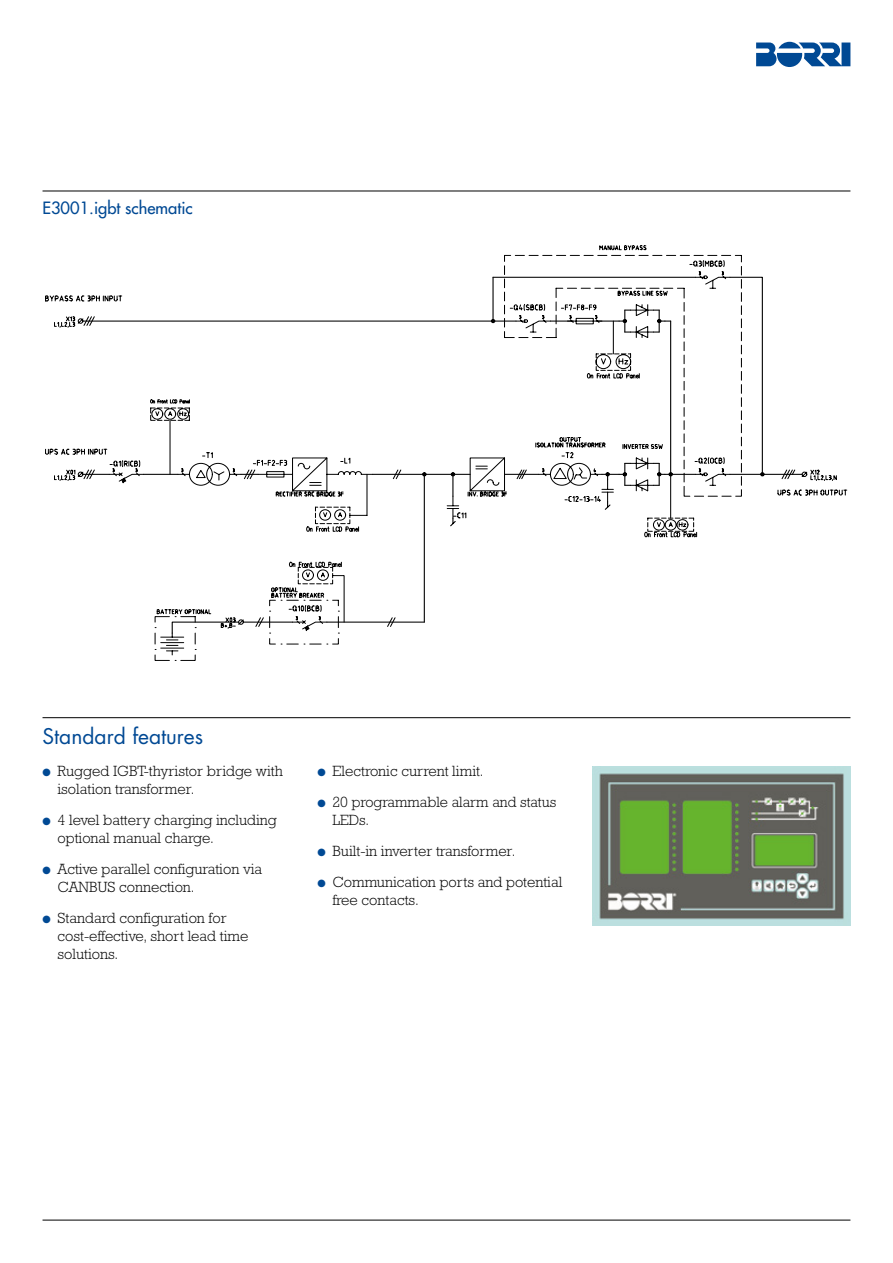
<style>
.page{position:relative;width:893px;height:1263px;background:#fff}
.page>*{position:absolute;margin:0;border:0;box-sizing:border-box;transform-origin:0 0}
.t1{font:21px "Futura Std";color:#004994}
.t2{font:500 16.5px "Futura Std";color:#004994}
.t3{font:300 15px/18px "Rockwell Std";color:#000}
.s1{color:#004994}
</style>
<div class="page">
<svg style="left:756px;top:42px;width:94px;height:25px"></svg>
<hr style="left:43px;top:1220px;width:807px;height:1px;background:#000">
<hr style="left:43px;top:191px;width:807px;height:1px;background:#000">
<hr style="left:376px;top:752px;width:78px;height:1px;background:#000">
<hr style="left:406px;top:738px;width:48px;height:1px;background:#000">
<hr style="left:43px;top:764px;width:807px;height:1px;background:#000">
<hr style="left:376px;top:723px;width:257px;height:1px;background:#000">
<hr style="left:43px;top:709px;width:807px;height:1px;background:#000">
<hr style="left:43px;top:243px;width:807px;height:1px;background:#000">
<hr style="left:43px;top:775px;width:807px;height:1px;background:#000">
<hr style="left:730px;top:474px;width:72px;height:1px;background:#000">
<svg style="left:155px;top:245px;width:587px;height:416px"></svg>
<svg style="left:54px;top:289px;width:711px;height:345px"></svg>
<img style="left:592px;top:767px;width:258px;height:159px">
<hr style="left:43px;top:717px;width:807px;height:1px;background:#000">
<p class="t2" style="left:43px;top:197px;width:152px">E3001.igbt schematic</p>
<h1 class="t1" style="left:43px;top:723px;width:162px">Standard features</h1>
<p class="t3" style="left:58px;top:762px;width:227px;text-indent:-15px"><span class="s1">●</span> Rugged IGBT-thyristor bridge with isolation transformer.</p>
<p class="t3" style="left:58px;top:811px;width:221px;text-indent:-15px"><span class="s1">●</span> 4 level battery charging including optional manual charge.</p>
<p class="t3" style="left:58px;top:860px;width:206px;text-indent:-15px"><span class="s1">●</span> Active parallel configuration via<br>CANBUS connection.</p>
<p class="t3" style="left:58px;top:909px;width:192px;text-indent:-15px"><span class="s1">●</span> Standard configuration for cost-effective, short lead time solutions.</p>
<p class="t3" style="left:317px;top:762px;width:168px"><span class="s1">●</span> Electronic current limit.</p>
<p class="t3" style="left:332px;top:793px;width:225px;text-indent:-15px"><span class="s1">●</span> 20 programmable alarm and status<br>LEDs.</p>
<p class="t3" style="left:317px;top:842px;width:200px"><span class="s1">●</span> Built-in inverter transformer.</p>
<p class="t3" style="left:332px;top:873px;width:231px;text-indent:-15px"><span class="s1">●</span> Communication ports and potential free contacts.</p>
</div>
